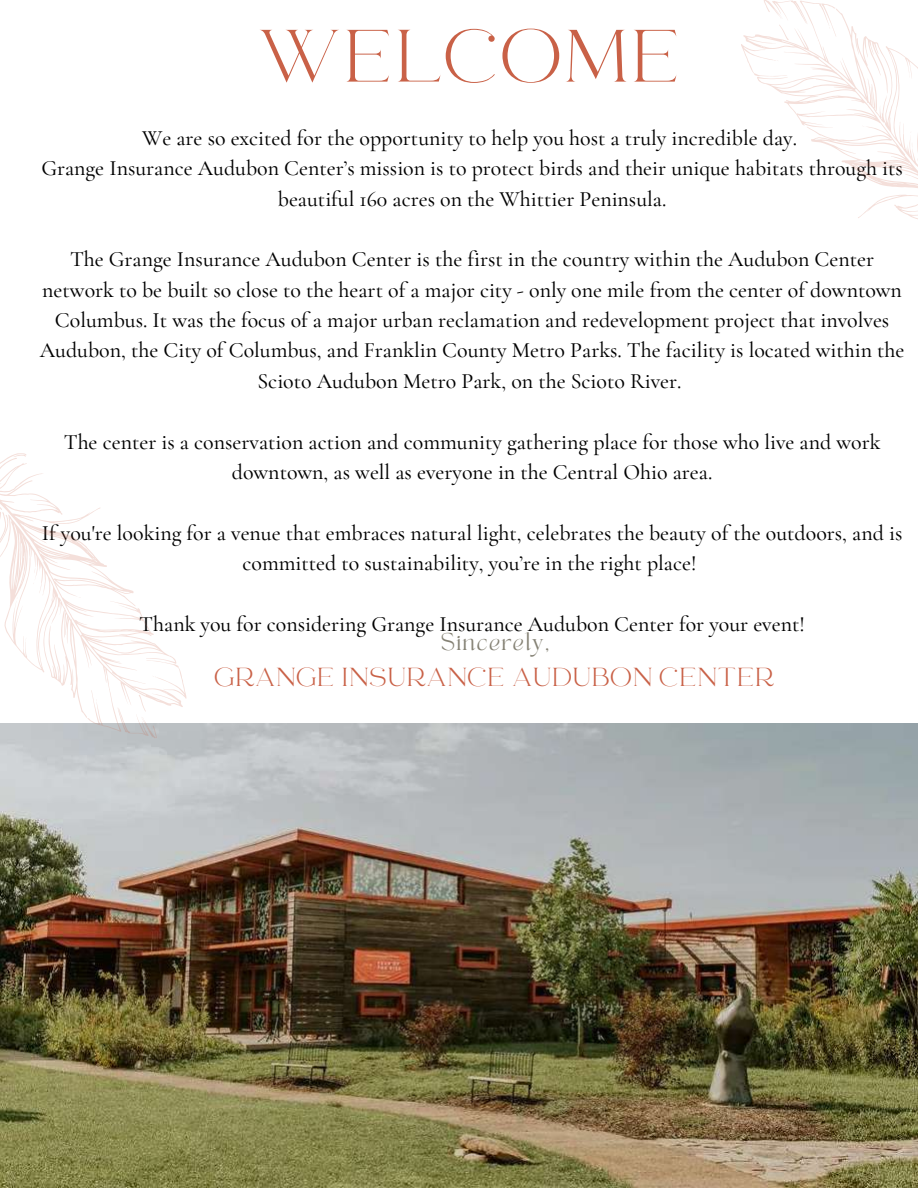
<style>
.page{position:relative;width:918px;height:1188px;background:#fff}
.page>*{position:absolute;margin:0;border:0;box-sizing:border-box;transform-origin:0 0}
.t1{font:73.65px "RTL Ansam Ansam";color:#c96147}
.t2{font:25.95px "RTL Ansam Ansam";color:#c96147}
.t3{font:500 21.9px/30.3px "Cormorant Garamond";color:#000;text-align:center}
.t4{font:16.8px "TANAEGEAN";letter-spacing:.07em;color:#858275}
</style>
<div class="page">
<img style="left:0;top:724px;width:918px;height:464px">
<svg style="left:758px;top:2px;width:160px;height:217px"></svg>
<svg style="left:741px;top:0;width:67px;height:80px"></svg>
<svg style="left:911px;top:142px;width:2px;height:6px"></svg>
<svg style="left:0;top:453px;width:200px;height:283px"></svg>
<svg style="left:0;top:510px;width:9px;height:66px"></svg>
<svg style="left:13px;top:454px;width:13px;height:4px"></svg>
<svg style="left:116px;top:660px;width:73px;height:79px"></svg>
<h1 class="t1" style="left:260px;top:12px;width:427px">WELCOME</h1>
<p class="t3" style="left:41px;top:123px;width:863px">We are so excited for the opportunity to help you host a truly incredible day.<br>Grange Insurance Audubon Center’s mission is to protect birds and their unique habitats through its beautiful 160 acres on the Whittier Peninsula.</p>
<p class="t3" style="left:40px;top:244px;width:866px">The Grange Insurance Audubon Center is the first in the country within the Audubon Center network to be built so close to the heart of a major city - only one mile from the center of downtown Columbus. It was the focus of a major urban reclamation and redevelopment project that involves Audubon, the City of Columbus, and Franklin County Metro Parks. The facility is located within the Scioto Audubon Metro Park, on the Scioto River.</p>
<p class="t3" style="left:64px;top:426px;width:818px">The center is a conservation action and community gathering place for those who live and work downtown, as well as everyone in the Central Ohio area.</p>
<p class="t3" style="left:42px;top:518px;width:862px">If you're looking for a venue that embraces natural light, celebrates the beauty of the outdoors, and is committed to sustainability, you’re in the right place!</p>
<p class="t3" style="left:139px;top:609px;width:667px">Thank you for considering Grange Insurance Audubon Center for your event!</p>
<p class="t2" style="left:215px;top:662px;width:562px">GRANGE INSURANCE AUDUBON CENTER</p>
<p class="t4" style="left:441px;top:632px;width:111px">Sincerely,</p>
</div>
